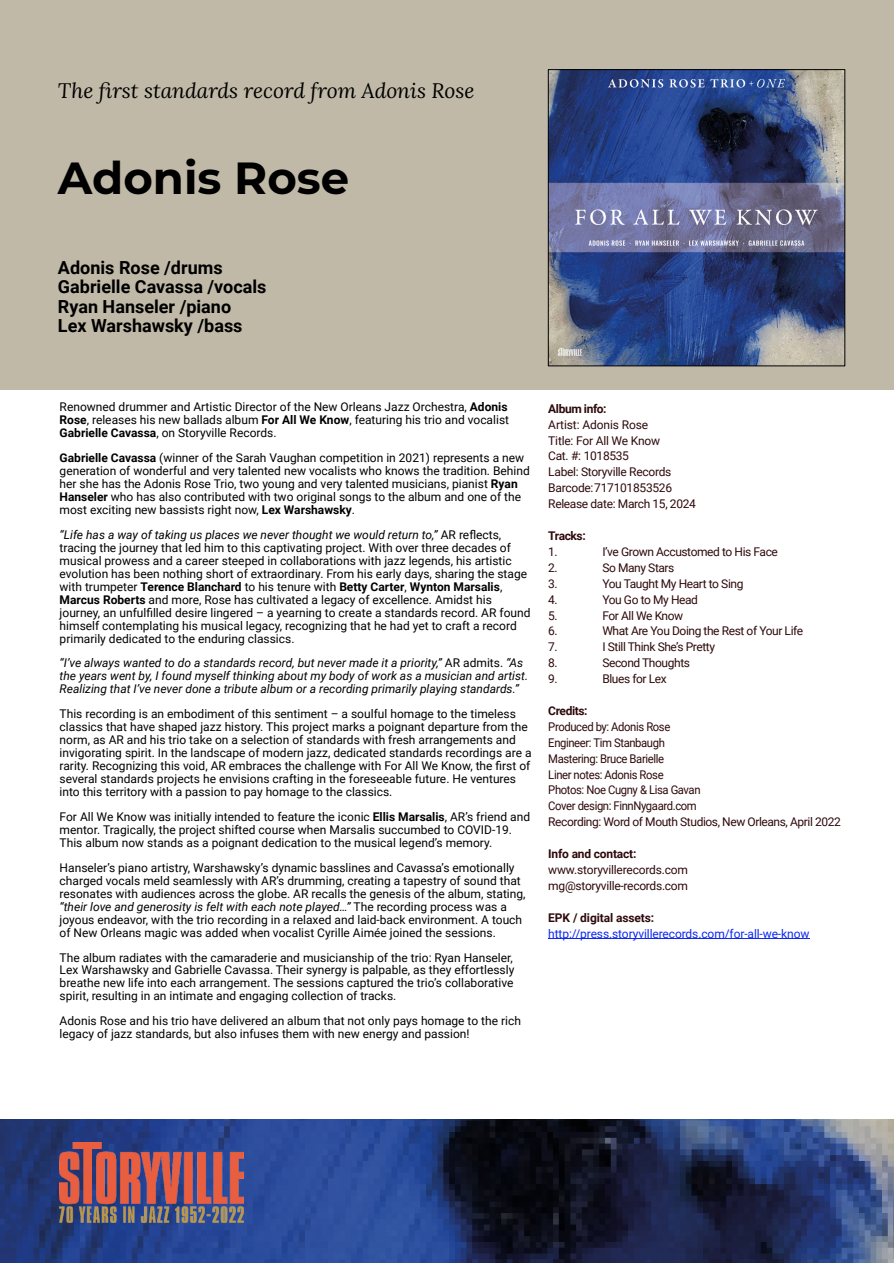
<style>
.page{position:relative;width:894px;height:1263px;background:#fff}
.page>*{position:absolute;margin:0;border:0;box-sizing:border-box;transform-origin:0 0}
.t1{font:700 45px "Montserrat";color:#000}
.t2{font:italic 21px "Lora";color:#000}
.t3{font:700 18px/19.5px "Roboto";color:#000}
.t4{font:12px/12.9px "Roboto";color:#000}
.t5{font:12px/15.9px "Roboto";letter-spacing:-.035em;color:#2e090c}
.t6{font:italic 12px/12.9px "Roboto";color:#000}
.t7{font:12px/15.9px "Roboto";letter-spacing:-.035em;color:#2e090c;scale:.94 1}
.t8{font:12px "Roboto";letter-spacing:-.01em;color:#0d28f2}
.t9{font:700 12px "Roboto";letter-spacing:-.015em;color:#2e090c}
.t10{font:700 12px "Roboto";letter-spacing:-.035em;color:#2e090c}
.s1{font-weight:700}
.s2{font-style:italic}
.s3{font-style:normal}
</style>
<div class="page">
<img style="left:0;top:1119px;width:893px;height:144px">
<hr style="left:548px;top:938px;width:261px;height:1px;background:#0d28f2">
<div style="left:0;top:0;width:893px;height:389px;background:#c0b9a7"></div>
<img style="left:549px;top:71px;width:293px;height:293px">
<div style="left:547px;top:69px;width:297px;height:297px;border:1px solid #000"></div>
<img style="left:60px;top:1143px;width:183px;height:79px">
<h2 class="t2" style="left:58px;top:77px;width:418px">The first standards record from Adonis Rose</h2>
<h1 class="t1" style="left:58px;top:151px;width:292px">Adonis Rose</h1>
<h3 class="t3" style="left:58px;top:260px;width:210px">Adonis Rose /drums<br>Gabrielle Cavassa /vocals<br>Ryan Hanseler /piano<br>Lex Warshawsky /bass</h3>
<p class="t4" style="left:60px;top:402px;width:451px">Renowned drummer and Artistic Director of the New Orleans Jazz Orchestra, <span class="s1">Adonis<br>Rose</span>, releases his new ballads album <span class="s1">For All We Know</span>, featuring his trio and vocalist<br><span class="s1">Gabrielle Cavassa</span>, on Storyville Records.</p>
<p class="t4" style="left:60px;top:453px;width:471px"><span class="s1">Gabrielle Cavassa</span> (winner of the Sarah Vaughan competition in 2021) represents a new generation of wonderful and very talented new vocalists who knows the tradition. Behind her she has the Adonis Rose Trio, two young and very talented musicians, pianist <span class="s1">Ryan Hanseler</span> who has also contributed with two original songs to the album and one of the most exciting new bassists right now, <span class="s1">Lex Warshawsky</span>.</p>
<p class="t4" style="left:60px;top:529px;width:472px"><span class="s2">“Life has a way of taking us places we never thought we would return to,”</span> AR reflects, tracing the journey that led him to this captivating project. With over three decades of musical prowess and a career steeped in collaborations with jazz legends, his artistic evolution has been nothing short of extraordinary. From his early days, sharing the stage with trumpeter <span class="s1">Terence Blanchard</span> to his tenure with <span class="s1">Betty Carter</span>, <span class="s1">Wynton Marsalis</span>, <span class="s1">Marcus Roberts</span> and more, Rose has cultivated a legacy of excellence. Amidst his journey, an unfulfilled desire lingered – a yearning to create a standards record. AR found himself contemplating his musical legacy, recognizing that he had yet to craft a record primarily dedicated to the enduring classics.</p>
<p class="t6" style="left:60px;top:658px;width:470px">“I’ve always wanted to do a standards record, but never made it a priority,” <span class="s3">AR admits.</span> “As the years went by, I found myself thinking about my body of work as a musician and artist.<br>Realizing that I’ve never done a tribute album or a recording primarily playing standards.”</p>
<p class="t4" style="left:60px;top:709px;width:473px">This recording is an embodiment of this sentiment – a soulful homage to the timeless classics that have shaped jazz history. This project marks a poignant departure from the norm, as AR and his trio take on a selection of standards with fresh arrangements and invigorating spirit. In the landscape of modern jazz, dedicated standards recordings are a rarity. Recognizing this void, AR embraces the challenge with For All We Know, the first of several standards projects he envisions crafting in the foreseeable future. He ventures into this territory with a passion to pay homage to the classics.</p>
<p class="t4" style="left:60px;top:811px;width:472px">For All We Know was initially intended to feature the iconic <span class="s1">Ellis Marsalis</span>, AR’s friend and mentor. Tragically, the project shifted course when Marsalis succumbed to COVID-19.<br>This album now stands as a poignant dedication to the musical legend’s memory.</p>
<p class="t4" style="left:60px;top:862px;width:467px">Hanseler’s piano artistry, Warshawsky’s dynamic basslines and Cavassa’s emotionally charged vocals meld seamlessly with AR’s drumming, creating a tapestry of sound that resonates with audiences across the globe. AR recalls the genesis of the album, stating, <span class="s2">“their love and generosity is felt with each note played…”</span> The recording process was a joyous endeavor, with the trio recording in a relaxed and laid-back environment. A touch of New Orleans magic was added when vocalist Cyrille Aimée joined the sessions.</p>
<p class="t4" style="left:60px;top:952px;width:456px">The album radiates with the camaraderie and musicianship of the trio: Ryan Hanseler, Lex Warshawsky and Gabrielle Cavassa. Their synergy is palpable, as they effortlessly breathe new life into each arrangement. The sessions captured the trio’s collaborative spirit, resulting in an intimate and engaging collection of tracks.</p>
<p class="t4" style="left:60px;top:1016px;width:462px">Adonis Rose and his trio have delivered an album that not only pays homage to the rich legacy of jazz standards, but also infuses them with new energy and passion!</p>
<p class="t10" style="left:548px;top:404px;width:60px">Album info:</p>
<p class="t5" style="left:548px;top:418px;width:149px">Artist: Adonis Rose<br>Title: For All We Know<br>Cat. #: 1018535<br>Label: Storyville Records<br>Barcode:717101853526<br>Release date: March 15, 2024</p>
<p class="t9" style="left:548px;top:531px;width:39px">Tracks:</p>
<p class="t5" style="left:548px;top:545px;width:11px">1.</p>
<p class="t5" style="left:602px;top:545px;width:177px">I’ve Grown Accustomed to His Face</p>
<p class="t5" style="left:548px;top:561px;width:11px">2.</p>
<p class="t5" style="left:602px;top:561px;width:74px">So Many Stars</p>
<p class="t5" style="left:548px;top:577px;width:11px">3.</p>
<p class="t5" style="left:602px;top:577px;width:142px">You Taught My Heart to Sing</p>
<p class="t5" style="left:548px;top:593px;width:11px">4.</p>
<p class="t5" style="left:602px;top:593px;width:97px">You Go to My Head</p>
<p class="t5" style="left:548px;top:608px;width:11px">5.</p>
<p class="t5" style="left:602px;top:608px;width:82px">For All We Know</p>
<p class="t5" style="left:548px;top:624px;width:11px">6.</p>
<p class="t5" style="left:602px;top:624px;width:202px">What Are You Doing the Rest of Your Life</p>
<p class="t5" style="left:548px;top:640px;width:11px">7.</p>
<p class="t5" style="left:602px;top:640px;width:114px">I Still Think She’s Pretty</p>
<p class="t5" style="left:548px;top:656px;width:11px">8.</p>
<p class="t5" style="left:602px;top:656px;width:89px">Second Thoughts</p>
<p class="t5" style="left:548px;top:672px;width:11px">9.</p>
<p class="t5" style="left:602px;top:672px;width:66px">Blues for Lex</p>
<p class="t10" style="left:548px;top:706px;width:41px">Credits:</p>
<p class="t7" style="left:548px;top:720px;width:312px">Produced by: Adonis Rose<br>Engineer: Tim Stanbaugh<br>Mastering: Bruce Barielle<br>Liner notes: Adonis Rose<br>Photos: Noe Cugny &amp; Lisa Gavan<br>Cover design: FinnNygaard.com<br>Recording: Word of Mouth Studios, New Orleans, April 2022</p>
<p class="t9" style="left:548px;top:849px;width:90px">Info and contact:</p>
<p class="t5" style="left:548px;top:863px;width:141px">www.storyvillerecords.com mg@storyville-records.com</p>
<p class="t9" style="left:548px;top:913px;width:107px">EPK / digital assets:</p>
<p class="t8" style="left:548px;top:928px;width:262px">http://press.storyvillerecords.com/for-all-we-know</p>
</div>
